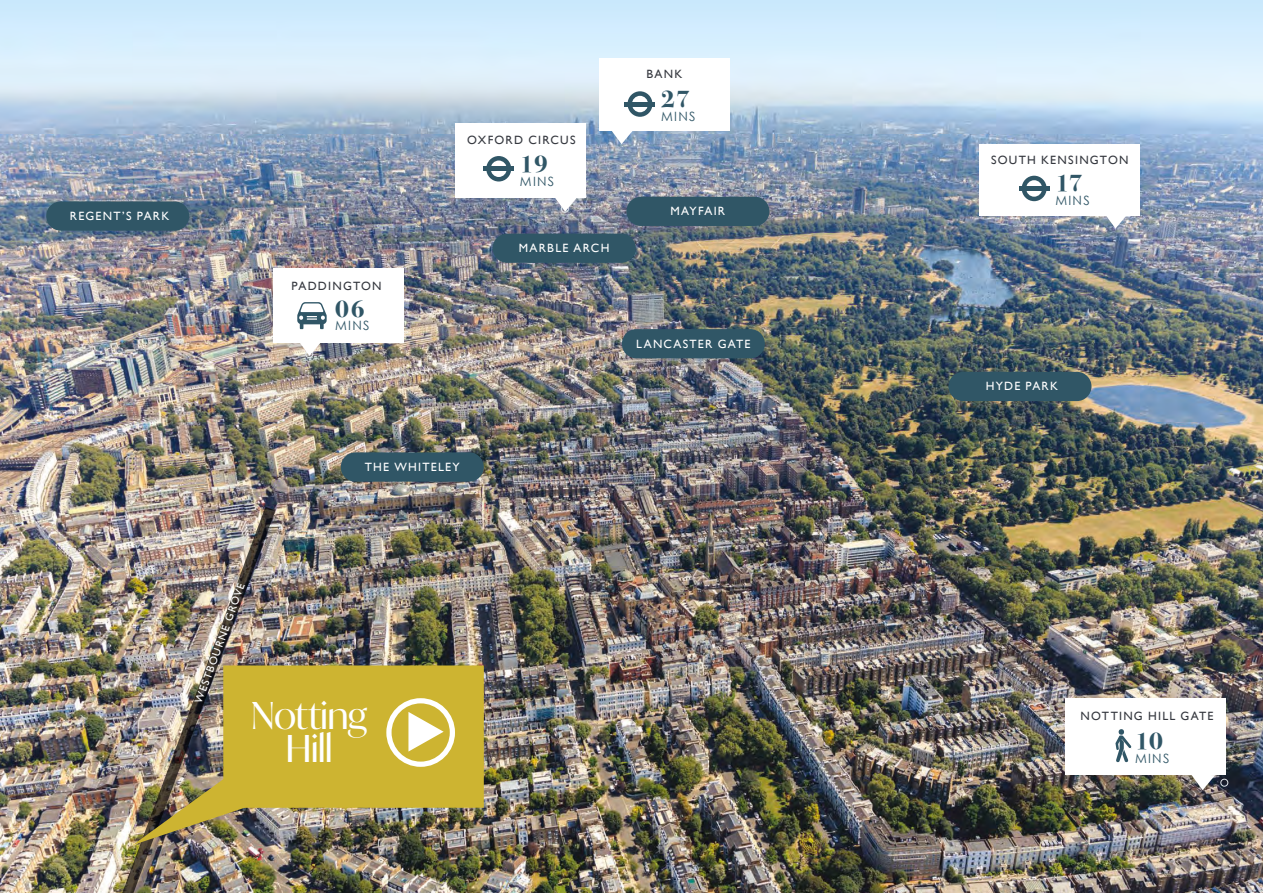
<style>
.page{position:relative;width:1263px;height:893px;background:#fff}
.page>*{position:absolute;margin:0;border:0;box-sizing:border-box;transform-origin:0 0}
.t1{font:37.2px/33px "Ivy Mode";letter-spacing:-.025em;color:#fff;text-align:center}
.t2{font:700 24.6px "Bodoni Svty Two ITCTT";letter-spacing:.015em;color:#305666}
.t3{font:12.9px "Century Gothic";letter-spacing:.1em;color:#305666}
.t4{font:12px "Gill Sans";letter-spacing:.105em;color:#fff}
.t5{font:12px "Gill Sans";letter-spacing:.1em;color:#35383f}
.t6{font:10.95px "Gill Sans";color:#fff}
</style>
<div class="page">
<img style="left:0;top:0;width:1263px;height:893px">
<img style="left:121px;top:507px;width:154px;height:386px">
<div style="left:561px;top:205px;width:8px;height:8px;border:1px solid #dee4e9;border-radius:50%"></div>
<div style="left:1220px;top:779px;width:8px;height:8px;border:1px solid #dee4e9;border-radius:50%"></div>
<div style="left:305px;top:350px;width:8px;height:8px;border:1px solid #dee4e9;border-radius:50%"></div>
<div style="left:456px;top:124px;width:130px;height:74px;background:#fff"></div>
<div style="left:979px;top:144px;width:160px;height:72px;background:#fff"></div>
<div style="left:1065px;top:698px;width:160px;height:77px;background:#fff"></div>
<div style="left:599px;top:58px;width:130px;height:72px;background:#fff"></div>
<div style="left:273px;top:269px;width:130px;height:74px;background:#fff"></div>
<svg style="left:1115px;top:729px;width:16px;height:33px"></svg>
<svg style="left:1022px;top:176px;width:24px;height:25px"></svg>
<div style="left:1019px;top:186px;width:30px;height:5px;background:#305666"></div>
<svg style="left:1104px;top:216px;width:24px;height:13px"></svg>
<svg style="left:1191px;top:775px;width:24px;height:15px"></svg>
<svg style="left:610px;top:130px;width:24px;height:14px"></svg>
<svg style="left:553px;top:198px;width:25px;height:14px"></svg>
<svg style="left:298px;top:343px;width:24px;height:13px"></svg>
<svg style="left:627px;top:91px;width:25px;height:26px"></svg>
<hr style="left:625px;top:102px;width:30px;height:4px;background:#305666">
<svg style="left:486px;top:156px;width:25px;height:25px"></svg>
<div style="left:483px;top:166px;width:31px;height:5px;background:#305666"></div>
<svg style="left:297px;top:302px;width:30px;height:27px"></svg>
<div style="left:46px;top:201px;width:143px;height:30px;background:#305666;border-radius:15px"></div>
<div style="left:948px;top:372px;width:143px;height:29px;background:#305666;border-radius:15px"></div>
<div style="left:341px;top:452px;width:143px;height:30px;background:#305666;border-radius:15px"></div>
<div style="left:622px;top:329px;width:143px;height:29px;background:#305666;border-radius:15px"></div>
<div style="left:626px;top:197px;width:143px;height:29px;background:#305666;border-radius:15px"></div>
<div style="left:493px;top:234px;width:143px;height:29px;background:#305666;border-radius:15px"></div>
<img style="left:133px;top:665px;width:351px;height:180px">
<div style="left:386px;top:698px;width:69px;height:69px;border:5px solid #fff;border-radius:50%"></div>
<p class="t4" style="left:70px;top:209px;width:101px">REGENT’S PARK</p>
<p class="t5" style="left:292px;top:278px;width:91px">PADDINGTON</p>
<p class="t2" style="left:335px;top:288px;width:31px">06</p>
<p class="t3" style="left:335px;top:318px;width:36px">MINS</p>
<p class="t5" style="left:467px;top:133px;width:110px">OXFORD CIRCUS</p>
<p class="t2" style="left:520px;top:143px;width:30px">19</p>
<p class="t3" style="left:520px;top:173px;width:36px">MINS</p>
<p class="t4" style="left:519px;top:241px;width:92px">MARBLE ARCH</p>
<p class="t5" style="left:646px;top:67px;width:37px">BANK</p>
<p class="t2" style="left:661px;top:78px;width:30px">27</p>
<p class="t3" style="left:661px;top:108px;width:36px">MINS</p>
<p class="t4" style="left:671px;top:204px;width:56px">MAYFAIR</p>
<p class="t4" style="left:636px;top:336px;width:116px">LANCASTER GATE</p>
<p class="t4" style="left:365px;top:460px;width:97px">THE WHITELEY</p>
<p class="t6" style="left:192px;top:701px;width:129px;rotate:-70deg">WESTBOURNE GROVE</p>
<p class="t1" style="left:251px;top:698px;width:118px">Notting<br>Hill</p>
<p class="t5" style="left:991px;top:153px;width:139px">SOUTH KENSINGTON</p>
<p class="t2" style="left:1055px;top:163px;width:28px">17</p>
<p class="t3" style="left:1055px;top:193px;width:36px">MINS</p>
<p class="t4" style="left:986px;top:379px;width:74px">HYDE PARK</p>
<p class="t5" style="left:1081px;top:709px;width:134px">NOTTING HILL GATE</p>
<p class="t2" style="left:1135px;top:720px;width:29px">10</p>
<p class="t3" style="left:1135px;top:750px;width:36px">MINS</p>
</div>
